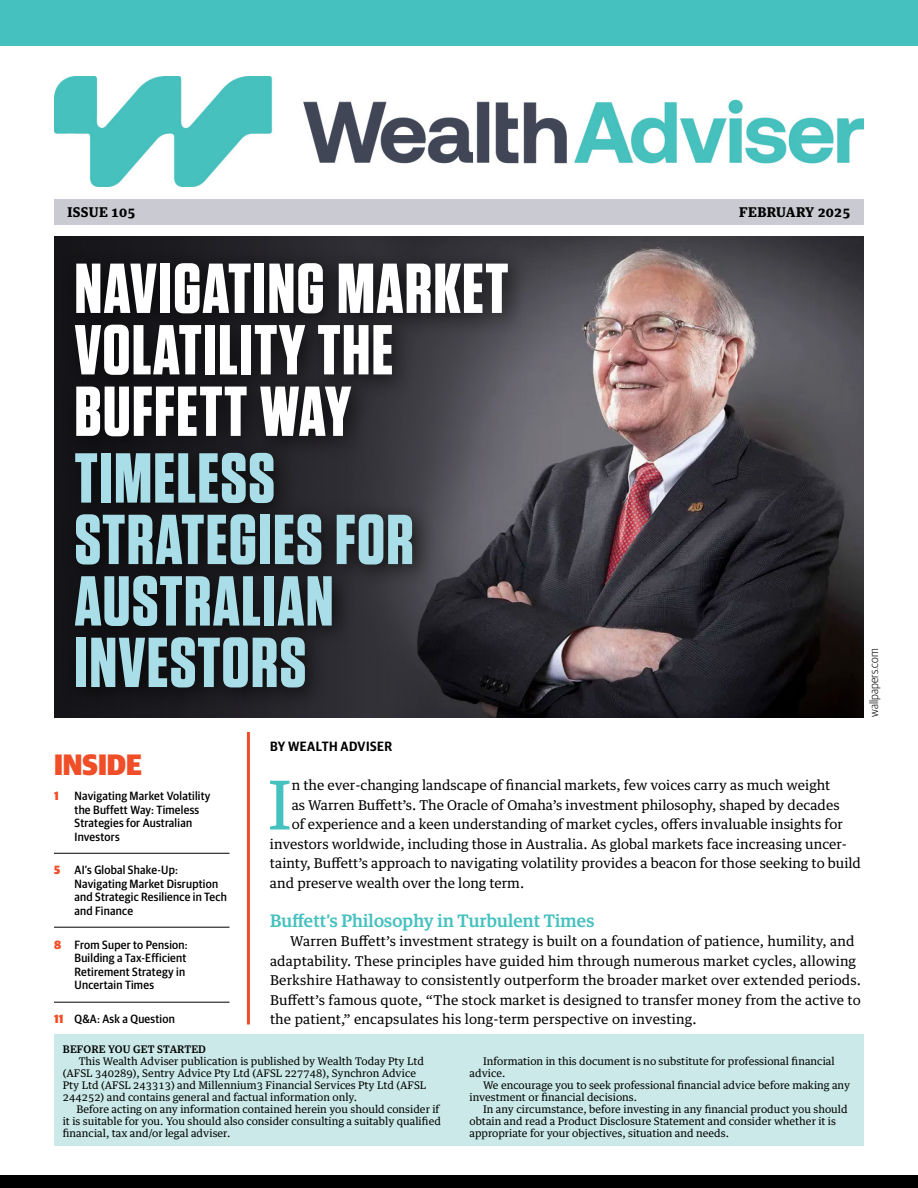
<style>
.page{position:relative;width:918px;height:1188px;background:#fff}
.page>*{position:absolute;margin:0;border:0;box-sizing:border-box;transform-origin:0 0}
.t1{font:700 70.5px/61.5px "Tungsten";letter-spacing:.02em;color:#a9dee8}
.t2{font:700 70.5px/61.5px "Tungsten";letter-spacing:.02em;color:#fff}
.t3{font:67.65px "Guardian Egyptian Text";color:#45c1bf}
.t4{font:900 29.55px "Guardian Sans Narrow";color:#f04e29}
.t5{font:500 18px "Guardian Egyptian";letter-spacing:.01em;color:#45c1bf}
.t6{font:13.5px/19.5px "Guardian Egyptian Text";color:#000}
.t7{font:700 13.5px "Guardian Egyptian Text";letter-spacing:.015em;color:#000}
.t8{font:600 13.5px "Guardian Sans Narrow";letter-spacing:.035em;color:#000}
.t9{font:500 12px/13.5px "Guardian Sans Narrow";letter-spacing:.02em;color:#000}
.t10{font:300 12px "Guardian Sans Narrow";letter-spacing:.01em;color:#000}
.t11{font:900 12px "Guardian Sans Narrow";color:#f04e29}
.t12{font:10.5px/12px "Guardian Egyptian Text";color:#000}
.t13{font:500 10.5px "Guardian Egyptian Text";letter-spacing:.015em;color:#000}
</style>
<div class="page">
<div style="left:54px;top:1035px;width:810px;height:111px;background:#cae9e8"></div>
<img style="left:54px;top:76px;width:810px;height:110px">
<div style="left:54px;top:199px;width:810px;height:26px;background:#cacbd2"></div>
<img style="left:54px;top:236px;width:810px;height:481px">
<hr style="left:247px;top:732px;width:3px;height:292px;background:#f04e29">
<hr style="left:54px;top:853px;width:176px;height:1px;background:#000">
<hr style="left:54px;top:927px;width:176px;height:1px;background:#000">
<hr style="left:54px;top:1002px;width:176px;height:1px;background:#000">
<div style="left:60px;top:248px;width:471px;height:212px;background:#000;opacity:.75"></div>
<div style="left:60px;top:438px;width:376px;height:273px;background:#000;opacity:.75"></div>
<div style="left:0;top:0;width:918px;height:46px;background:#45c1bf"></div>
<div style="left:0;top:1175px;width:918px;height:13px;background:#000"></div>
<p class="t7" style="left:68px;top:201px;width:69px">ISSUE 105</p>
<p class="t7" style="left:739px;top:201px;width:113px">FEBRUARY 2025</p>
<h1 class="t2" style="left:75px;top:260px;width:435px">NAVIGATING MARKET<br>VOLATILITY THE<br>BUFFETT WAY</h1>
<h1 class="t1" style="left:75px;top:449px;width:341px">TIMELESS<br>STRATEGIES FOR<br>AUSTRALIAN<br>INVESTORS</h1>
<p class="t10" style="left:866px;top:717px;width:70px;rotate:-90deg">wallpapers.com</p>
<h3 class="t4" style="left:54px;top:743px;width:90px">INSIDE</h3>
<p class="t9" style="left:75px;top:788px;width:137px">Navigating Market Volatility the Buffett Way: Timeless<br>Strategies for Australian<br>Investors</p>
<p class="t9" style="left:75px;top:863px;width:154px">AI’s Global Shake-Up:<br>Navigating Market Disruption and Strategic Resilience in Tech and Finance</p>
<p class="t9" style="left:75px;top:937px;width:115px">From Super to Pension:<br>Building a Tax-Efficient<br>Retirement Strategy in<br>Uncertain Times</p>
<p class="t9" style="left:75px;top:1011px;width:102px">Q&amp;A: Ask a Question</p>
<p class="t11" style="left:54px;top:787px;width:6px">1</p>
<p class="t11" style="left:54px;top:861px;width:8px">5</p>
<p class="t11" style="left:54px;top:936px;width:9px">8</p>
<p class="t11" style="left:54px;top:1010px;width:11px">11</p>
<p class="t8" style="left:270px;top:737px;width:123px">BY WEALTH ADVISER</p>
<h2 class="t3" style="left:268px;top:749px;width:25px">I</h2>
<p class="t6" style="left:292px;top:775px;width:540px">n the ever-changing landscape of financial markets, few voices carry as much weight</p>
<p class="t6" style="left:292px;top:794px;width:549px">as Warren Buffett’s. The Oracle of Omaha’s investment philosophy, shaped by decades</p>
<p class="t6" style="left:292px;top:814px;width:553px">of experience and a keen understanding of market cycles, offers invaluable insights for</p>
<p class="t6" style="left:270px;top:833px;width:579px">investors worldwide, including those in Australia. As global markets face increasing uncer-</p>
<p class="t6" style="left:270px;top:853px;width:593px">tainty, Buffett’s approach to navigating volatility provides a beacon for those seeking to build</p>
<p class="t6" style="left:270px;top:872px;width:256px">and preserve wealth over the long term.</p>
<h3 class="t5" style="left:270px;top:908px;width:326px">Buffett’s Philosophy in Turbulent Times</h3>
<p class="t6" style="left:270px;top:931px;width:593px;text-indent:20px">Warren Buffett’s investment strategy is built on a foundation of patience, humility, and adaptability. These principles have guided him through numerous market cycles, allowing Berkshire Hathaway to consistently outperform the broader market over extended periods.<br>Buffett’s famous quote, “The stock market is designed to transfer money from the active to the patient,” encapsulates his long-term perspective on investing.</p>
<p class="t13" style="left:63px;top:1040px;width:144px">BEFORE YOU GET STARTED</p>
<p class="t12" style="left:63px;top:1054px;width:365px;text-indent:16px">This Wealth Adviser publication is published by Wealth Today Pty Ltd (AFSL 340289), Sentry Advice Pty Ltd (AFSL 227748), Synchron Advice Pty Ltd (AFSL 243313) and Millennium3 Financial Services Pty Ltd (AFSL 244252) and contains general and factual information only.</p>
<p class="t12" style="left:63px;top:1102px;width:380px;text-indent:14px">Before acting on any information contained herein you should consider if it is suitable for you. You should also consider consulting a suitably qualified financial, tax and/or legal adviser.</p>
<p class="t12" style="left:470px;top:1054px;width:367px;text-indent:14px">Information in this document is no substitute for professional financial advice.</p>
<p class="t12" style="left:470px;top:1078px;width:382px;text-indent:14px">We encourage you to seek professional financial advice before making any investment or financial decisions.</p>
<p class="t12" style="left:470px;top:1102px;width:380px;text-indent:14px">In any circumstance, before investing in any financial product you should obtain and read a Product Disclosure Statement and consider whether it is appropriate for your objectives, situation and needs.</p>
</div>
